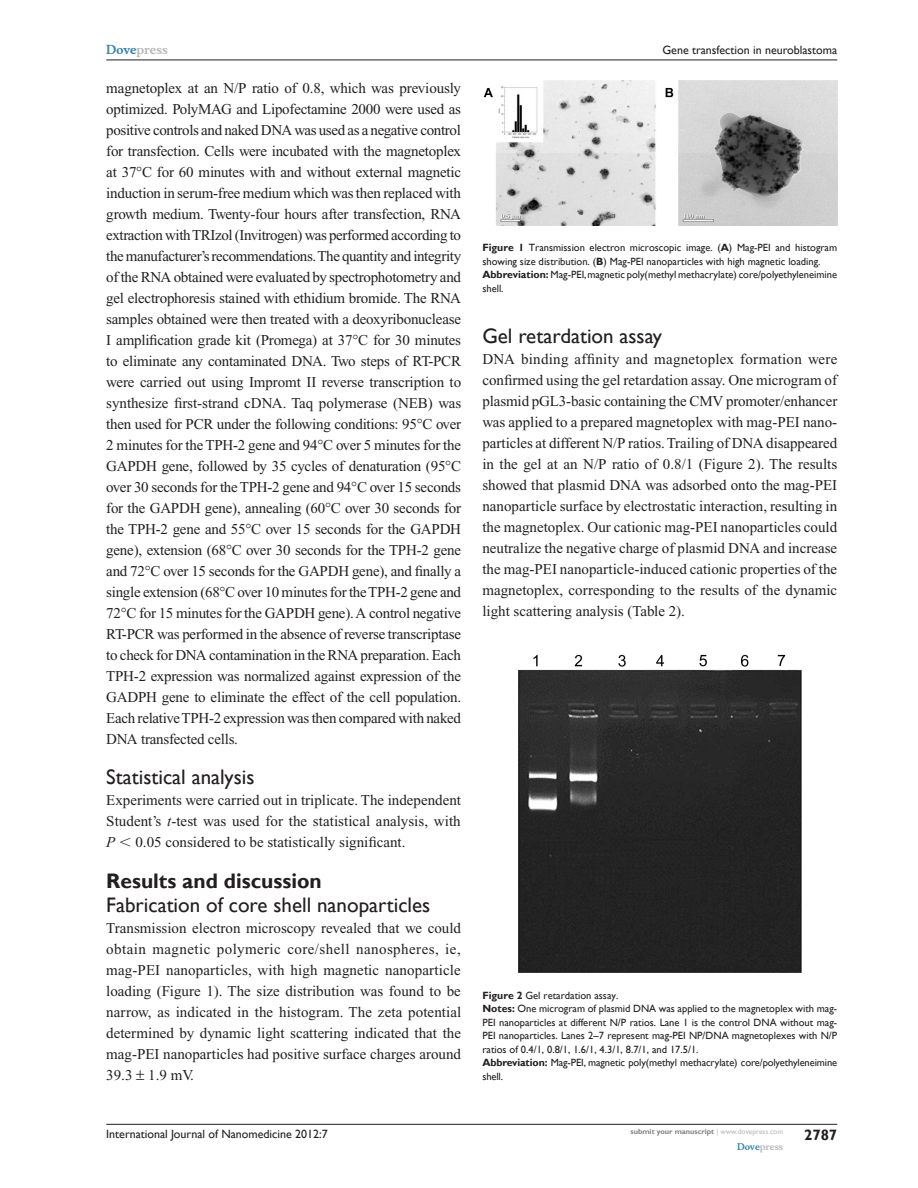
<style>
.page{position:relative;width:918px;height:1188px;background:#fff}
.page>*{position:absolute;margin:0;border:0;box-sizing:border-box;transform-origin:0 0}
.H2-after-H1{font:21px "Gill Sans";color:#231f20}
.t1{font:700 21px "Gill Sans";color:#231f20}
.TxF{font:15px/21px "Times New Roman";color:#231f20;text-align:justify}
.t2{font:700 15px "Gill Sans";color:#231f20}
.t3{font:12px "Gill Sans";color:#231f20}
.t4{font:700 12px "Musee";color:#b8b9bc}
.TSNRI{font:10.5px/13.5px "Gill Sans";color:#231f20;text-align:justify}
.FC{font:10.5px/13.5px "Gill Sans";color:#231f20}
.FigSNRI{font:10.5px/13.5px "Gill Sans";letter-spacing:-.01em;color:#231f20}
.t5{font:700 9px "Musee";color:#b8b9bc}
.t6{font:700 7.5px "Gill Sans";color:#808285}
.s1{color:#3485ae}
.s2{font-style:italic}
.s3{font-family:"Mathematical Pi One"}
.s4{font-weight:700}
.s5{font-weight:400;color:#b8b9bc}
</style>
<div class="page">
<img style="left:483px;top:81px;width:354px;height:145px">
<img style="left:518px;top:654px;width:284px;height:319px">
<hr style="left:106px;top:1124px;width:731px;height:1px;background:#231f20">
<hr style="left:106px;top:60px;width:731px;height:1px;background:#231f20">
<p class="t4" style="left:106px;top:43px;width:63px"><span class="s1">Dove</span>press</p>
<p class="TxF" style="left:106px;top:77px;width:357px">magnetoplex at an N/P ratio of 0.8, which was previously optimized. PolyMAG and Lipofectamine 2000 were used as positive controls and naked DNA was used as a negative control for transfection. Cells were incubated with the magnetoplex at 37 C for 60 minutes with and without external magnetic induction in serum-free medium which was then replaced with growth medium. Twenty-four hours after transfection, RNA extraction with TRIzol (Invitrogen) was performed according to the manufacturer’s recommendations. The quantity and integrity of the RNA obtained were evaluated by spectrophotometry and gel electrophoresis stained with ethidium bromide. The RNA samples obtained were then treated with a deoxyribonuclease I amplification grade kit (Promega) at 37 C for 30 minutes to eliminate any contaminated DNA. Two steps of RT-PCR were carried out using Impromt II reverse transcription to synthesize first-strand cDNA. Taq polymerase (NEB) was then used for PCR under the following conditions: 95 C over 2 minutes for the TPH-2 gene and 94 C over 5 minutes for the GAPDH gene, followed by 35 cycles of denaturation (95 C over 30 seconds for the TPH-2 gene and 94 C over 15 seconds for the GAPDH gene), annealing (60 C over 30 seconds for the TPH-2 gene and 55 C over 15 seconds for the GAPDH gene), extension (68 C over 30 seconds for the TPH-2 gene and 72 C over 15 seconds for the GAPDH gene), and finally a single extension (68 C over 10 minutes for the TPH-2 gene and 72 C for 15 minutes for the GAPDH gene). A control negative RT-PCR was performed in the absence of reverse transcriptase to check for DNA contamination in the RNA preparation. Each TPH-2 expression was normalized against expression of the GADPH gene to eliminate the effect of the cell population.<br>Each relative TPH-2 expression was then compared with naked DNA transfected cells.</p>
<h2 class="H2-after-H1" style="left:106px;top:765px;width:150px">Statistical analysis</h2>
<p class="TxF" style="left:106px;top:790px;width:356px">Experiments were carried out in triplicate. The independent Student’s <span class="s2">t</span>-test was used for the statistical analysis, with <span class="s2">P</span> <span class="s3">,</span> 0.05 considered to be statistically significant.</p>
<h1 class="t1" style="left:106px;top:868px;width:217px">Results and discussion</h1>
<p class="H2-after-H1" style="left:106px;top:892px;width:326px">Fabrication of core shell nanoparticles</p>
<p class="TxF" style="left:106px;top:917px;width:357px">Transmission electron microscopy revealed that we could obtain magnetic polymeric core/shell nanospheres, ie, mag-PEI nanoparticles, with high magnetic nanoparticle loading (Figure 1). The size distribution was found to be narrow, as indicated in the histogram. The zeta potential determined by dynamic light scattering indicated that the mag-PEI nanoparticles had positive surface charges around 39.3 1.9 mV.</p>
<p class="t3" style="left:106px;top:1127px;width:223px">International Journal of Nanomedicine 2012:7</p>
<p class="t3" style="left:662px;top:43px;width:176px">Gene transfection in neuroblastoma</p>
<p class="FC" style="left:482px;top:241px;width:356px"><span class="s4">Figure 1</span> Transmission electron microscopic image. (<span class="s4">A</span>) Mag-PEI and histogram showing size distribution. (<span class="s4">B</span>) Mag-PEI nanoparticles with high magnetic loading.</p>
<p class="FigSNRI" style="left:482px;top:268px;width:356px"><span class="s4">Abbreviation:</span> Mag-PEI, magnetic poly(methyl methacrylate) core/polyethyleneimine shell.</p>
<h2 class="H2-after-H1" style="left:482px;top:323px;width:181px">Gel retardation assay</h2>
<p class="TxF" style="left:482px;top:348px;width:357px">DNA binding affinity and magnetoplex formation were confirmed using the gel retardation assay. One microgram of plasmid pGL3-basic containing the CMV promoter/enhancer was applied to a prepared magnetoplex with mag-PEI nano&shy;particles at different N/P ratios. Trailing of DNA disappeared in the gel at an N/P ratio of 0.8/1 (Figure 2). The results showed that plasmid DNA was adsorbed onto the mag-PEI nanoparticle surface by electrostatic interaction, resulting in the magnetoplex. Our cationic mag-PEI nanoparticles could neutralize the negative charge of plasmid DNA and increase the mag-PEI nanoparticle-induced cationic properties of the magnetoplex, corresponding to the results of the dynamic light scattering analysis (Table 2).</p>
<p class="FC" style="left:482px;top:988px;width:138px"><span class="s4">Figure 2</span> Gel retardation assay.</p>
<p class="TSNRI" style="left:482px;top:1002px;width:356px"><span class="s4">Notes:</span> One microgram of plasmid DNA was applied to the magnetoplex with mag-PEI nanoparticles at different N/P ratios. Lane 1 is the control DNA without mag-PEI nanoparticles. Lanes 2–7 represent mag-PEI NP/DNA magnetoplexes with N/P ratios of 0.4/1, 0.8/1, 1.6/1, 4.3/1, 8.7/1, and 17.5/1.</p>
<p class="FigSNRI" style="left:482px;top:1056px;width:356px"><span class="s4">Abbreviation:</span> Mag-PEI, magnetic poly(methyl methacrylate) core/polyethyleneimine shell.</p>
<p class="t6" style="left:631px;top:1127px;width:154px">submit your manuscript <span class="s5">| www.dovepress.com</span></p>
<p class="t5" style="left:737px;top:1141px;width:48px"><span class="s1">Dove</span>press</p>
<p class="t2" style="left:804px;top:1126px;width:35px">2787</p>
</div>
